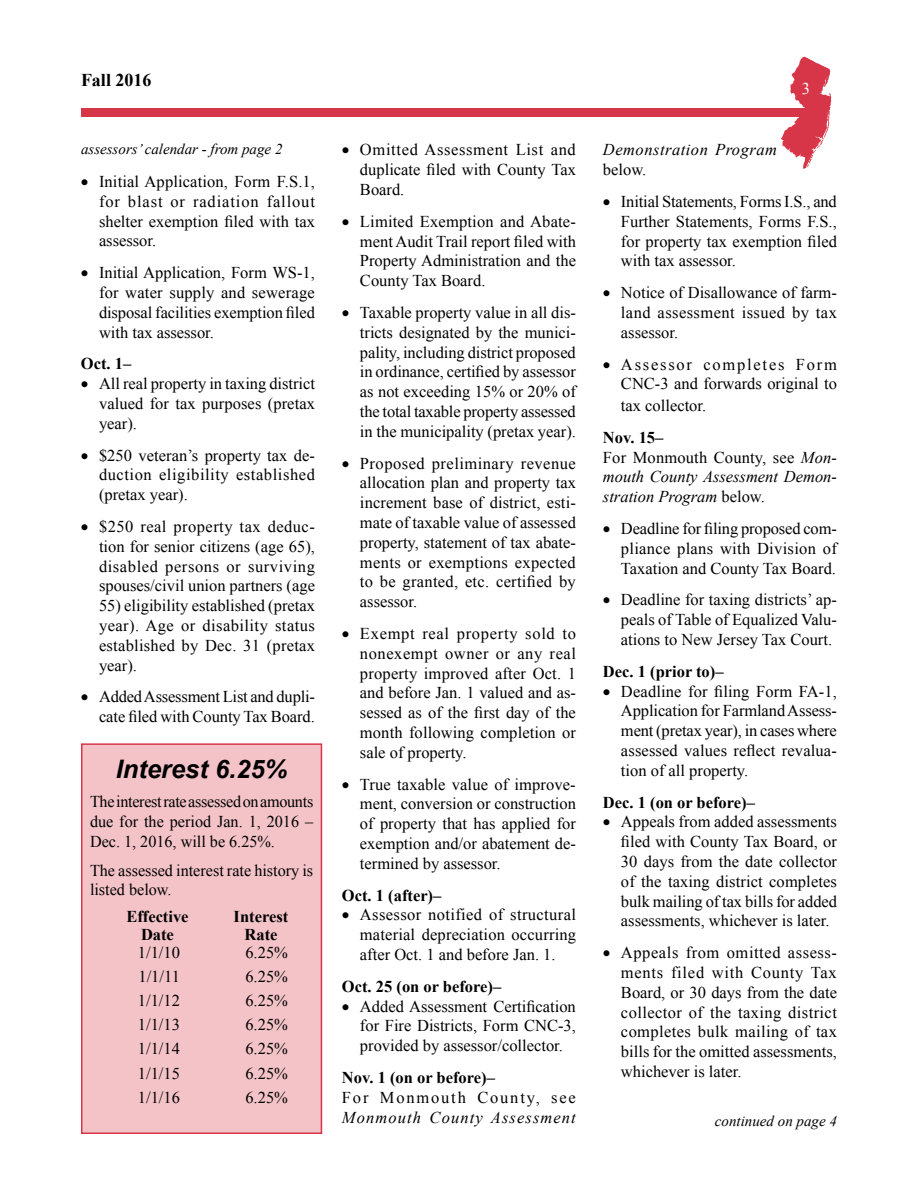
<style>
.page{position:relative;width:918px;height:1188px;background:#fff}
.page>*{position:absolute;margin:0;border:0;box-sizing:border-box;transform-origin:0 0}
.t1{font:italic 700 25.5px "Arial";color:#000}
.t2{font:700 18px "Times New Roman";color:#000}
.t3{font:16.5px/19.8px "Times New Roman";color:#000;text-align:justify}
.t4{font:700 16.5px "Times New Roman";color:#000}
.t5{font:italic 16.5px/19.8px "Times New Roman";color:#000}
.t6{font:italic 16.5px "Times New Roman";letter-spacing:.065em;color:#000}
.t7{font:16.5px "Times New Roman";letter-spacing:.11em;color:#000}
.t8{font:italic 16.5px "Times New Roman";letter-spacing:.03em;color:#000}
.t9{font:16.5px "Times New Roman";color:#fff}
.t10{font:italic 15px "Times New Roman";color:#000}
.s1{font-weight:700;font-style:normal}
.s2{font-style:normal}
</style>
<div class="page">
<div style="left:82px;top:744px;width:239px;height:389px;background:#f3c3c8"></div>
<div style="left:81px;top:743px;width:241px;height:391px;border:2px solid #d73648"></div>
<div style="left:81px;top:108px;width:744px;height:9px;background:#d73648"></div>
<img style="left:781px;top:56px;width:51px;height:113px">
<p class="t2" style="left:81px;top:67px;width:72px">Fall 2016</p>
<p class="t10" style="left:81px;top:139px;width:203px">assessors’ calendar - from page 2</p>
<p class="t3" style="left:99px;top:171px;width:218px;text-indent:-18px">• Initial Application, Form F.S.1, for blast or radiation fallout shelter exemption filed with tax assessor.</p>
<p class="t3" style="left:99px;top:262px;width:217px;text-indent:-18px">• Initial Application, Form WS-1, for water supply and sewerage disposal facilities exemption filed with tax assessor.</p>
<p class="t4" style="left:81px;top:352px;width:52px">Oct. 1–</p>
<p class="t3" style="left:99px;top:373px;width:218px;text-indent:-18px">• All real property in taxing district valued for tax purposes (pretax year).</p>
<p class="t3" style="left:99px;top:445px;width:217px;text-indent:-18px">• $250 veteran’s property tax de&shy;duction eligibility established (pretax year).</p>
<p class="t3" style="left:99px;top:516px;width:218px;text-indent:-18px">• $250 real property tax deduc&shy;tion for senior citizens (age 65), disabled persons or surviving spouses/civil union partners (age</p>
<p class="t3" style="left:99px;top:595px;width:218px">55) eligibility established (pretax year). Age or disability status established by Dec. 31 (pretax year).</p>
<p class="t3" style="left:81px;top:687px;width:236px;text-align:right">• Added Assessment List and dupli&shy;cate filed with County Tax Board.</p>
<h1 class="t1" style="left:116px;top:753px;width:173px">Interest 6.25%</h1>
<p class="t3" style="left:90px;top:792px;width:225px">The interest rate assessed on amounts due for the period Jan. 1, 2016 – Dec. 1, 2016, will be 6.25%.</p>
<p class="t3" style="left:90px;top:860px;width:225px">The assessed interest rate history is listed below.</p>
<p class="t4" style="left:126px;top:906px;width:64px">Effective</p>
<p class="t4" style="left:234px;top:906px;width:56px">Interest</p>
<p class="t4" style="left:141px;top:924px;width:34px">Date</p>
<p class="t4" style="left:245px;top:924px;width:34px">Rate</p>
<p class="t3" style="left:138px;top:943px;width:44px">1/1/10</p>
<p class="t3" style="left:245px;top:943px;width:44px">6.25%</p>
<p class="t3" style="left:138px;top:967px;width:43px">1/1/11</p>
<p class="t3" style="left:245px;top:967px;width:44px">6.25%</p>
<p class="t3" style="left:138px;top:991px;width:44px">1/1/12</p>
<p class="t3" style="left:245px;top:991px;width:44px">6.25%</p>
<p class="t3" style="left:138px;top:1015px;width:44px">1/1/13</p>
<p class="t3" style="left:245px;top:1015px;width:44px">6.25%</p>
<p class="t3" style="left:138px;top:1039px;width:44px">1/1/14</p>
<p class="t3" style="left:245px;top:1039px;width:44px">6.25%</p>
<p class="t3" style="left:138px;top:1063px;width:44px">1/1/15</p>
<p class="t3" style="left:245px;top:1063px;width:44px">6.25%</p>
<p class="t3" style="left:138px;top:1087px;width:44px">1/1/16</p>
<p class="t3" style="left:245px;top:1087px;width:44px">6.25%</p>
<p class="t3" style="left:360px;top:140px;width:217px;text-indent:-18px">• Omitted Assessment List and duplicate filed with County Tax Board.</p>
<p class="t3" style="left:360px;top:211px;width:218px;text-indent:-18px">• Limited Exemption and Abate&shy;ment Audit Trail report filed with Property Administration and the County Tax Board.</p>
<p class="t3" style="left:360px;top:302px;width:218px;text-indent:-18px">• Taxable property value in all dis&shy;tricts designated by the munici&shy;pality, including district proposed in ordinance, certified by assessor as not exceeding 15% or 20% of the total taxable property assessed in the municipality (pretax year).</p>
<p class="t3" style="left:360px;top:453px;width:218px;text-indent:-18px">• Proposed preliminary revenue allocation plan and property tax increment base of district, esti&shy;mate of taxable value of assessed property, statement of tax abate&shy;ments or exemptions expected to be granted, etc. certified by assessor.</p>
<p class="t3" style="left:360px;top:623px;width:218px;text-indent:-18px">• Exempt real property sold to nonexempt owner or any real property improved after Oct. 1 and before Jan. 1 valued and as&shy;sessed as of the first day of the month following completion or sale of property.</p>
<p class="t3" style="left:360px;top:774px;width:218px;text-indent:-18px">• True taxable value of improve&shy;ment, conversion or construction of property that has applied for exemption and/or abatement de&shy;termined by assessor.</p>
<p class="t4" style="left:342px;top:884px;width:101px">Oct. 1 (after)–</p>
<p class="t3" style="left:360px;top:905px;width:218px;text-indent:-18px">• Assessor notified of structural material depreciation occurring after Oct. 1 and before Jan. 1.</p>
<p class="t4" style="left:342px;top:975px;width:161px">Oct. 25 (on or before)–</p>
<p class="t3" style="left:360px;top:996px;width:217px;text-indent:-18px">• Added Assessment Certification for Fire Districts, Form CNC-3, provided by assessor/collector.</p>
<p class="t4" style="left:342px;top:1066px;width:154px">Nov. 1 (on or before)–</p>
<p class="t7" style="left:342px;top:1086px;width:235px">For Monmouth County, see</p>
<p class="t6" style="left:342px;top:1106px;width:235px">Monmouth County Assessment</p>
<p class="t9" style="left:802px;top:78px;width:10px">3</p>
<p class="t8" style="left:603px;top:139px;width:176px">Demonstration Program</p>
<p class="t3" style="left:603px;top:160px;width:45px">below.</p>
<p class="t3" style="left:621px;top:191px;width:218px;text-indent:-18px">• Initial Statements, Forms I.S., and Further Statements, Forms F.S., for property tax exemption filed with tax assessor.</p>
<p class="t3" style="left:621px;top:283px;width:218px;text-indent:-18px">• Notice of Disallowance of farm&shy;land assessment issued by tax assessor.</p>
<p class="t3" style="left:603px;top:354px;width:236px;text-align:right">• Assessor completes Form<br>CNC-3 and forwards original to</p>
<p class="t3" style="left:621px;top:395px;width:87px">tax collector.</p>
<p class="t5" style="left:603px;top:427px;width:236px"><span class="s1">Nov. 15–<br></span><span class="s2">For Monmouth County, see</span> Mon&shy;mouth County Assessment Demon&shy;stration Program <span class="s2">below.</span></p>
<p class="t3" style="left:621px;top:518px;width:217px;text-indent:-18px">• Deadline for filing proposed com&shy;pliance plans with Division of Taxation and County Tax Board.</p>
<p class="t3" style="left:621px;top:590px;width:218px;text-indent:-18px">• Deadline for taxing districts’ ap&shy;peals of Table of Equalized Valu&shy;ations to New Jersey Tax Court.</p>
<p class="t4" style="left:603px;top:660px;width:122px">Dec. 1 (prior to)–</p>
<p class="t3" style="left:621px;top:681px;width:218px;text-indent:-18px">• Deadline for filing Form FA-1, Application for Farmland Assess&shy;ment (pretax year), in cases where assessed values reflect revalua&shy;tion of all property.</p>
<p class="t4" style="left:603px;top:791px;width:153px">Dec. 1 (on or before)–</p>
<p class="t3" style="left:621px;top:812px;width:218px;text-indent:-18px">• Appeals from added assessments filed with County Tax Board, or 30 days from the date collector of the taxing district completes bulk mailing of tax bills for added assessments, whichever is later.</p>
<p class="t3" style="left:621px;top:942px;width:218px;text-indent:-18px">• Appeals from omitted assess&shy;ments filed with County Tax Board, or 30 days from the date collector of the taxing district completes bulk mailing of tax bills for the omitted assessments, whichever is later.</p>
<p class="t10" style="left:715px;top:1111px;width:124px">continued on page 4</p>
</div>
